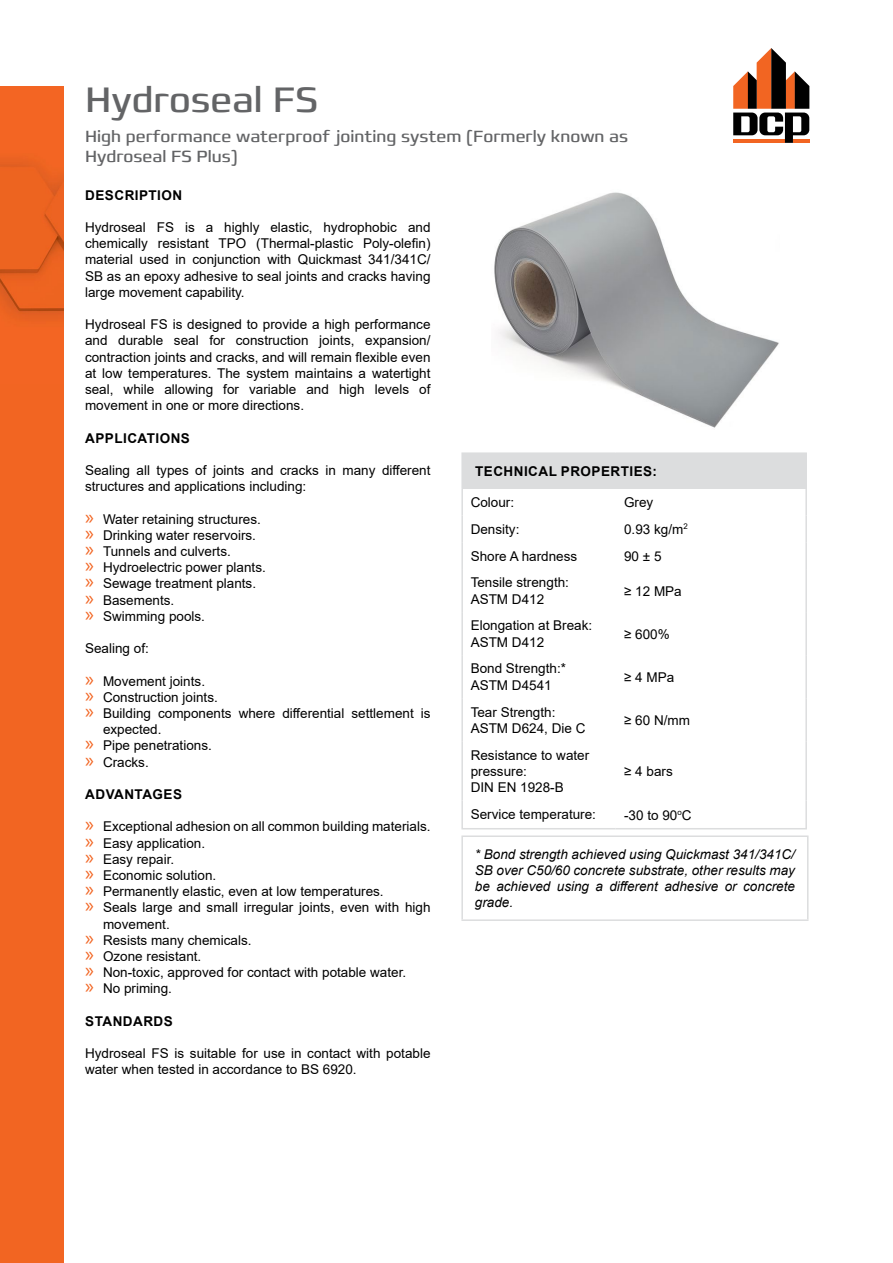
<style>
.page{position:relative;width:893px;height:1263px;background:#fff}
.page>*{position:absolute;margin:0;border:0;box-sizing:border-box;transform-origin:0 0}
.t1{font:36px "Francker CYR";color:#636466}
.t2{font:16.5px/19.8px "Francker CYR";color:#636466}
.t3{font:13.5px/16.2px "Arial";color:#000}
.t4{font:italic 13.5px/16.2px "Arial";color:#000;text-align:justify}
.t5{font:700 13.5px "Arial";letter-spacing:.035em;color:#000}
.s1{font-family:"Myriad Pro";font-size:21px;color:#f26522}
</style>
<div class="page">
<img style="left:494px;top:192px;width:285px;height:236px">
<div style="left:462px;top:453px;width:344px;height:35px;background:#dcddde"></div>
<hr style="left:461px;top:452px;width:155px;height:2px;background:#dcddde">
<hr style="left:461px;top:454px;width:2px;height:34px;background:#dcddde">
<hr style="left:616px;top:452px;width:191px;height:2px;background:#dcddde">
<hr style="left:805px;top:454px;width:2px;height:34px;background:#dcddde">
<hr style="left:461px;top:488px;width:2px;height:27px;background:#dcddde">
<hr style="left:805px;top:488px;width:2px;height:27px;background:#dcddde">
<hr style="left:461px;top:515px;width:2px;height:27px;background:#dcddde">
<hr style="left:805px;top:515px;width:2px;height:27px;background:#dcddde">
<hr style="left:461px;top:542px;width:2px;height:27px;background:#dcddde">
<hr style="left:805px;top:542px;width:2px;height:27px;background:#dcddde">
<hr style="left:461px;top:569px;width:2px;height:43px;background:#dcddde">
<hr style="left:805px;top:569px;width:2px;height:43px;background:#dcddde">
<hr style="left:461px;top:612px;width:2px;height:43px;background:#dcddde">
<hr style="left:805px;top:612px;width:2px;height:43px;background:#dcddde">
<hr style="left:461px;top:655px;width:2px;height:43px;background:#dcddde">
<hr style="left:805px;top:655px;width:2px;height:43px;background:#dcddde">
<hr style="left:461px;top:698px;width:2px;height:43px;background:#dcddde">
<hr style="left:805px;top:698px;width:2px;height:43px;background:#dcddde">
<hr style="left:461px;top:741px;width:2px;height:59px;background:#dcddde">
<hr style="left:805px;top:741px;width:2px;height:59px;background:#dcddde">
<hr style="left:461px;top:800px;width:2px;height:28px;background:#dcddde">
<hr style="left:805px;top:800px;width:2px;height:28px;background:#dcddde">
<hr style="left:461px;top:828px;width:155px;height:1px;background:#dcddde">
<hr style="left:616px;top:828px;width:191px;height:1px;background:#dcddde">
<hr style="left:461px;top:835px;width:347px;height:2px;background:#dcddde">
<hr style="left:461px;top:837px;width:2px;height:82px;background:#dcddde">
<hr style="left:807px;top:837px;width:1px;height:82px;background:#dcddde">
<hr style="left:461px;top:919px;width:347px;height:2px;background:#dcddde">
<svg style="left:733px;top:48px;width:76px;height:95px"></svg>
<div style="left:0;top:86px;width:64px;height:1177px;background:#f26522"></div>
<img style="left:0;top:161px;width:64px;height:158px">
<h1 class="t1" style="left:85px;top:77px;width:234px">Hydroseal FS</h1>
<p class="t2" style="left:85px;top:127px;width:545px">High performance waterproof jointing system (Formerly known as<br>Hydroseal FS Plus)</p>
<p class="t5" style="left:85px;top:185px;width:98px">DESCRIPTION</p>
<p class="t3" style="left:85px;top:219px;width:347px;text-align:justify">Hydroseal FS is a highly elastic, hydrophobic and chemically resistant TPO (Thermal-plastic Poly-olefin) material used in conjunction with Quickmast 341/341C/ SB as an epoxy adhesive to seal joints and cracks having large movement capability.</p>
<p class="t3" style="left:85px;top:316px;width:347px;text-align:justify">Hydroseal FS is designed to provide a high performance and durable seal for construction joints, expansion/ contraction joints and cracks, and will remain flexible even at low temperatures. The system maintains a watertight seal, while allowing for variable and high levels of movement in one or more directions.</p>
<p class="t5" style="left:85px;top:428px;width:106px">APPLICATIONS</p>
<p class="t3" style="left:85px;top:462px;width:347px">Sealing all types of joints and cracks in many different structures and applications including:</p>
<p class="t3" style="left:85px;top:511px;width:182px"><span class="s1">»</span> Water retaining structures. <span class="s1">»</span> Drinking water reservoirs. <span class="s1">»</span> Tunnels and culverts.<br><span class="s1">»</span> Hydroelectric power plants. <span class="s1">»</span> Sewage treatment plants. <span class="s1">»</span> Basements.<br><span class="s1">»</span> Swimming pools.</p>
<p class="t3" style="left:85px;top:640px;width:65px">Sealing of:</p>
<p class="t3" style="left:85px;top:673px;width:122px"><span class="s1">»</span> Movement joints.</p>
<p class="t3" style="left:85px;top:689px;width:134px"><span class="s1">»</span> Construction joints.</p>
<p class="t3" style="left:85px;top:705px;width:347px"><span class="s1">»</span> Building components where differential settlement is</p>
<p class="t3" style="left:103px;top:721px;width:60px">expected.</p>
<p class="t3" style="left:85px;top:737px;width:128px"><span class="s1">»</span> Pipe penetrations.</p>
<p class="t3" style="left:85px;top:754px;width:65px"><span class="s1">»</span> Cracks.</p>
<p class="t5" style="left:85px;top:785px;width:98px">ADVANTAGES</p>
<p class="t3" style="left:85px;top:818px;width:347px"><span class="s1">»</span> Exceptional adhesion on all common building materials.</p>
<p class="t3" style="left:85px;top:835px;width:122px"><span class="s1">»</span> Easy application.</p>
<p class="t3" style="left:85px;top:851px;width:91px"><span class="s1">»</span> Easy repair.</p>
<p class="t3" style="left:85px;top:867px;width:133px"><span class="s1">»</span> Economic solution.</p>
<p class="t3" style="left:85px;top:883px;width:300px"><span class="s1">»</span> Permanently elastic, even at low temperatures.</p>
<p class="t3" style="left:85px;top:899px;width:347px"><span class="s1">»</span> Seals large and small irregular joints, even with high</p>
<p class="t3" style="left:103px;top:916px;width:68px">movement.</p>
<p class="t3" style="left:85px;top:932px;width:168px"><span class="s1">»</span> Resists many chemicals.</p>
<p class="t3" style="left:85px;top:948px;width:118px"><span class="s1">»</span> Ozone resistant.</p>
<p class="t3" style="left:85px;top:964px;width:323px"><span class="s1">»</span> Non-toxic, approved for contact with potable water.</p>
<p class="t3" style="left:85px;top:980px;width:89px"><span class="s1">»</span> No priming.</p>
<p class="t5" style="left:85px;top:1012px;width:89px">STANDARDS</p>
<p class="t3" style="left:85px;top:1045px;width:347px">Hydroseal FS is suitable for use in contact with potable water when tested in accordance to BS 6920.</p>
<p class="t5" style="left:475px;top:461px;width:183px">TECHNICAL PROPERTIES:</p>
<p class="t3" style="left:471px;top:494px;width:45px">Colour:</p>
<p class="t3" style="left:624px;top:494px;width:31px">Grey</p>
<p class="t3" style="left:471px;top:521px;width:50px">Density:</p>
<p class="t3" style="left:624px;top:521px;width:65px">0.93 kg/m<sup>2</sup></p>
<p class="t3" style="left:471px;top:548px;width:108px">Shore A hardness</p>
<p class="t3" style="left:624px;top:548px;width:39px">90 ± 5</p>
<p class="t3" style="left:471px;top:574px;width:100px">Tensile strength:<br>ASTM D412</p>
<p class="t3" style="left:624px;top:583px;width:59px">≥ 12 MPa</p>
<p class="t3" style="left:471px;top:617px;width:123px">Elongation at Break:<br>ASTM D412</p>
<p class="t3" style="left:624px;top:626px;width:47px">≥ 600%</p>
<p class="t3" style="left:471px;top:660px;width:97px">Bond Strength:*<br>ASTM D4541</p>
<p class="t3" style="left:624px;top:669px;width:52px">≥ 4 MPa</p>
<p class="t3" style="left:471px;top:704px;width:116px">Tear Strength:<br>ASTM D624, Die C</p>
<p class="t3" style="left:624px;top:712px;width:67px">≥ 60 N/mm</p>
<p class="t3" style="left:471px;top:747px;width:120px">Resistance to water pressure:<br>DIN EN 1928-B</p>
<p class="t3" style="left:624px;top:763px;width:50px">≥ 4 bars</p>
<p class="t3" style="left:471px;top:806px;width:127px">Service temperature:</p>
<p class="t3" style="left:624px;top:807px;width:69px">-30 to 90<sup>o</sup>C</p>
<p class="t4" style="left:475px;top:846px;width:322px">* Bond strength achieved using Quickmast 341/341C/ SB over C50/60 concrete substrate, other results may be achieved using a different adhesive or concrete grade.</p>
</div>
